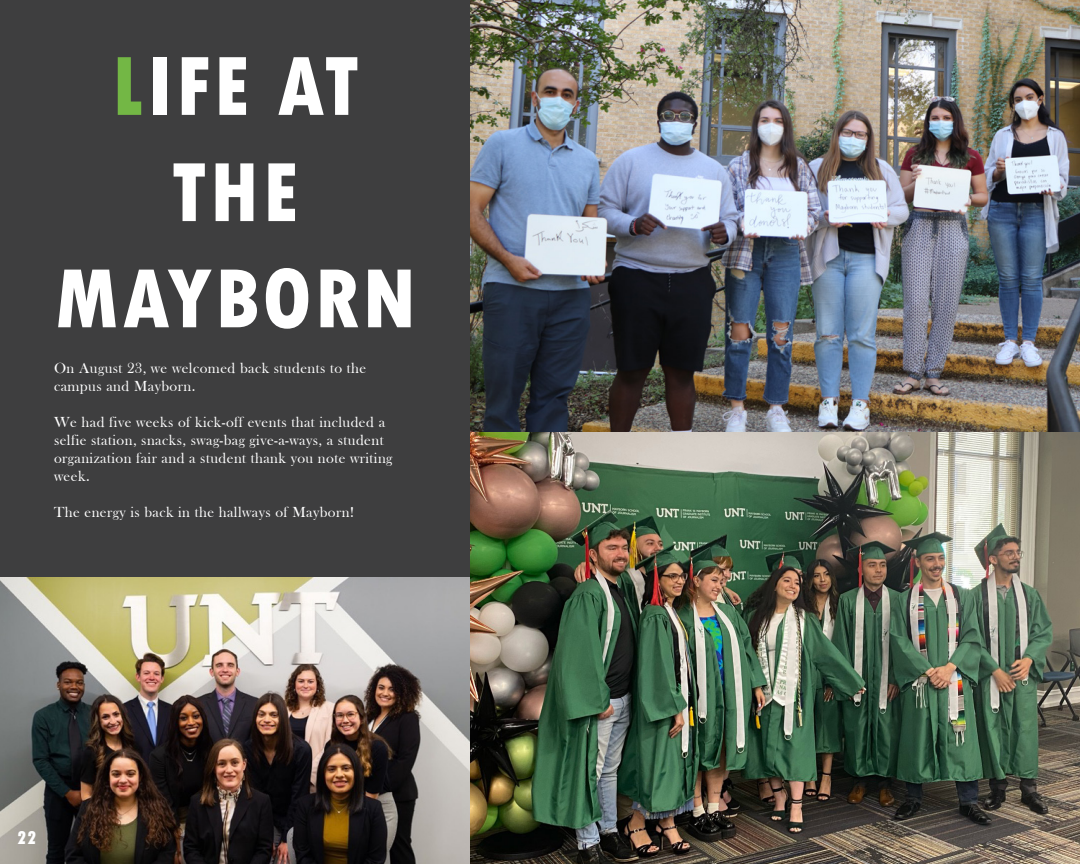
<style>
.page{position:relative;width:1080px;height:864px;background:#fff}
.page>*{position:absolute;margin:0;border:0;box-sizing:border-box;transform-origin:0 0}
.t1{font:800 condensed 88.5px/106.2px "Tw Cen";letter-spacing:.03em;color:#fff;text-align:center}
.t2{font:800 condensed 19.35px "Tw Cen";color:#fff}
.t3{font:15px/18px "Bask Old Face";letter-spacing:.03em;color:#fff}
.s1{color:#73b745}
</style>
<div class="page">
<div style="left:0;top:0;width:471px;height:864px;background:#3e3e3f"></div>
<img style="left:471px;top:0;width:609px;height:864px">
<img style="left:0;top:578px;width:471px;height:286px">
<p class="t1" style="left:112px;top:33px;width:249px"><span class="s1">L</span>IFE AT</p>
<p class="t1" style="left:54px;top:139px;width:364px">THE<br>MAYBORN</p>
<p class="t3" style="left:54px;top:360px;width:314px">On August 23, we welcomed back students to the campus and Mayborn.</p>
<p class="t3" style="left:54px;top:414px;width:340px">We had five weeks of kick-off events that included a selfie station, snacks, swag-bag give-a-ways, a student organization fair and a student thank you note writing week.</p>
<p class="t3" style="left:54px;top:504px;width:301px">The energy is back in the hallways of Mayborn!</p>
<p class="t2" style="left:17px;top:826px;width:21px">22</p>
</div>
